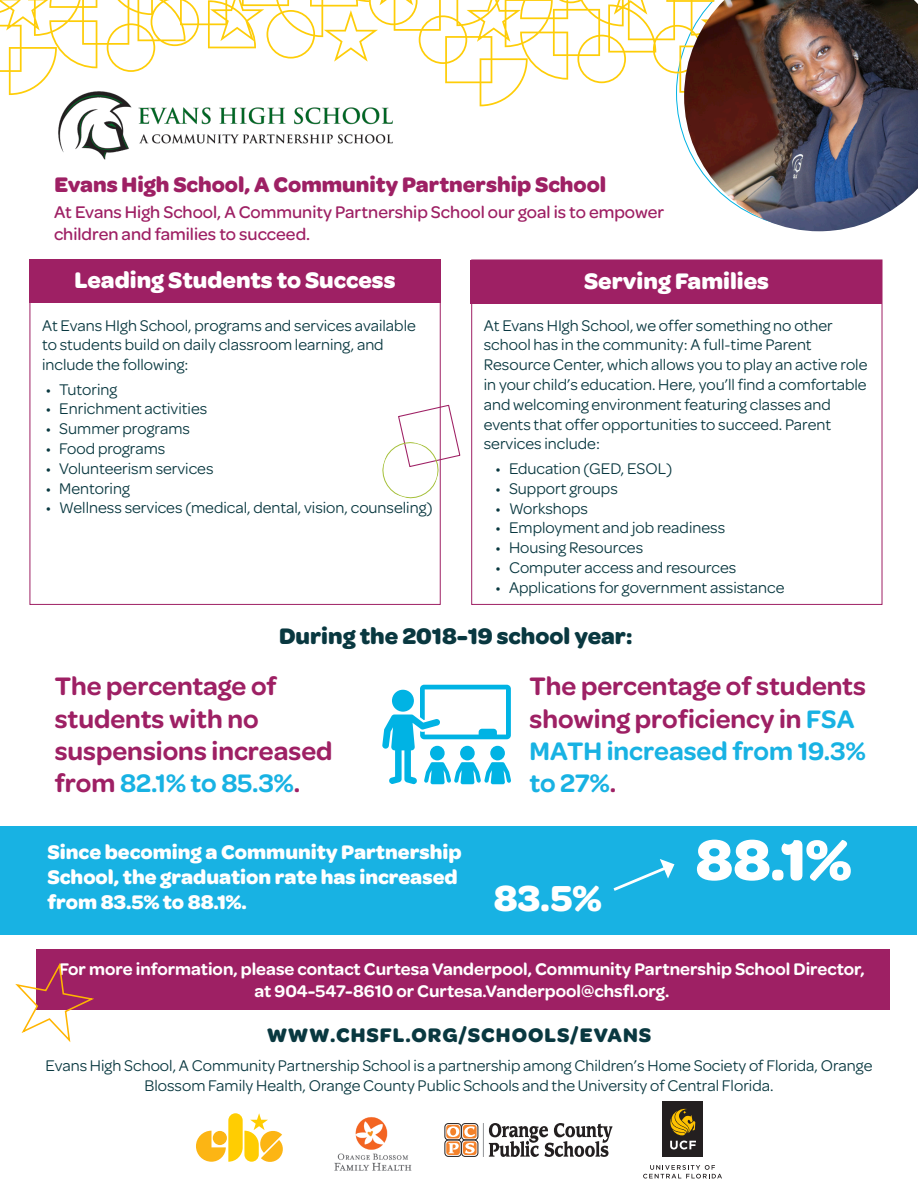
<style>
.page{position:relative;width:918px;height:1188px;background:#fff}
.page>*{position:absolute;margin:0;border:0;box-sizing:border-box;transform-origin:0 0}
.t1{font:700 60.75px "Omnes";color:#fff}
.t2{font:700 38.55px "Omnes";color:#fff}
.t3{font:600 27px/32.4px "Omnes";color:#9e2064}
.t4{font:700 24px "Omnes";color:#fff}
.t5{font:700 24px "Omnes";color:#093840}
.t6{font:700 22.5px "Omnes";color:#9e2064}
.t7{font:700 21px/25.2px "Omnes";color:#fff}
.t8{font:700 21px "Omnes";letter-spacing:.05em;color:#093840}
.t9{font:600 18px "Omnes";color:#fff}
.t10{font:500 18px/21.6px "Omnes";color:#9e2064}
.t11{font:16.5px/19.8px "Omnes";color:#093840}
.s1{color:#18b2e3}
</style>
<div class="page">
<div style="left:1px;top:826px;width:916px;height:109px;background:#18b2e3"></div>
<svg style="left:0;top:0;width:684px;height:125px"></svg>
<svg style="left:324px;top:10px;width:54px;height:52px"></svg>
<img style="left:684px;top:0;width:234px;height:231px">
<div style="left:36px;top:950px;width:853px;height:60px;background:#9e2064"></div>
<svg style="left:15px;top:963px;width:79px;height:79px"></svg>
<div style="left:29px;top:259px;width:412px;height:43px;background:#9e2064"></div>
<div style="left:471px;top:260px;width:411px;height:43px;background:#9e2064"></div>
<div style="left:471px;top:260px;width:411px;height:345px;border:1px solid #9e2064"></div>
<svg style="left:382px;top:404px;width:79px;height:97px"></svg>
<svg style="left:196px;top:1113px;width:87px;height:49px"></svg>
<div style="left:662px;top:1101px;width:41px;height:56px;background:#231f20"></div>
<svg style="left:670px;top:1141px;width:26px;height:8px"></svg>
<svg style="left:670px;top:1108px;width:25px;height:27px"></svg>
<svg style="left:643px;top:1165px;width:79px;height:14px"></svg>
<div style="left:444px;top:1123px;width:18px;height:17px;border:1px solid #231f20;border-radius:3px"></div>
<svg style="left:446px;top:1125px;width:14px;height:13px"></svg>
<div style="left:462px;top:1124px;width:16px;height:16px;background:#fef5ef;border-radius:3px"></div>
<div style="left:461px;top:1123px;width:17px;height:17px;border:1px solid #231f20;border-radius:3px"></div>
<div style="left:463px;top:1125px;width:14px;height:14px;background:#f4822b;border-radius:3px"></div>
<div style="left:445px;top:1140px;width:16px;height:16px;background:#f7f6f5;border-radius:3px"></div>
<div style="left:444px;top:1140px;width:18px;height:17px;border:1px solid #231f20;border-radius:3px"></div>
<svg style="left:446px;top:1141px;width:14px;height:14px"></svg>
<div style="left:462px;top:1140px;width:16px;height:16px;background:#fefaf7;border-radius:3px"></div>
<div style="left:461px;top:1140px;width:17px;height:17px;border:1px solid #231f20;border-radius:3px"></div>
<div style="left:463px;top:1141px;width:14px;height:14px;background:#f4822b;border-radius:3px"></div>
<svg style="left:447px;top:1126px;width:28px;height:11px"></svg>
<svg style="left:449px;top:1143px;width:10px;height:10px"></svg>
<svg style="left:465px;top:1143px;width:10px;height:11px"></svg>
<hr style="left:483px;top:1123px;width:1px;height:34px;background:#929497">
<svg style="left:489px;top:1123px;width:123px;height:34px"></svg>
<img style="left:334px;top:1117px;width:78px;height:54px">
<img style="left:54px;top:86px;width:342px;height:74px">
<svg style="left:382px;top:685px;width:129px;height:99px"></svg>
<svg style="left:613px;top:859px;width:61px;height:32px"></svg>
<p class="t6" style="left:54px;top:167px;width:554px">Evans High School, A Community Partnership School</p>
<p class="t10" style="left:54px;top:200px;width:612px">At Evans High School, A Community Partnership School our goal is to empower children and families to succeed.</p>
<p class="t4" style="left:75px;top:262px;width:323px">Leading Students to Success</p>
<p class="t11" style="left:42px;top:314px;width:375px">At Evans HIgh School, programs and services available to students build on daily classroom learning, and include the following:</p>
<p class="t11" style="left:46px;top:378px;width:73px">• Tutoring</p>
<p class="t11" style="left:46px;top:398px;width:163px">• Enrichment activities</p>
<p class="t11" style="left:46px;top:418px;width:146px">• Summer programs</p>
<p class="t11" style="left:46px;top:438px;width:121px">• Food programs</p>
<p class="t11" style="left:46px;top:458px;width:169px">• Volunteerism services</p>
<p class="t11" style="left:46px;top:477px;width:86px">• Mentoring</p>
<p class="t11" style="left:46px;top:497px;width:388px">• Wellness services (medical, dental, vision, counseling)</p>
<p class="t4" style="left:584px;top:263px;width:186px">Serving Families</p>
<p class="t11" style="left:484px;top:314px;width:385px">At Evans HIgh School, we offer something no other school has in the community: A full-time Parent Resource Center, which allows you to play an active role in your child’s education. Here, you’ll find a comfortable and welcoming environment featuring classes and events that offer opportunities to succeed. Parent services include:</p>
<p class="t11" style="left:496px;top:458px;width:178px">• Education (GED, ESOL)</p>
<p class="t11" style="left:496px;top:478px;width:124px">• Support groups</p>
<p class="t11" style="left:496px;top:497px;width:94px">• Workshops</p>
<p class="t11" style="left:496px;top:517px;width:231px">• Employment and job readiness</p>
<p class="t11" style="left:496px;top:537px;width:149px">• Housing Resources</p>
<p class="t11" style="left:496px;top:557px;width:242px">• Computer access and resources</p>
<p class="t11" style="left:496px;top:577px;width:290px">• Applications for government assistance</p>
<p class="t5" style="left:279px;top:619px;width:355px">During the 2018-19 school year:</p>
<p class="t3" style="left:55px;top:669px;width:279px">The percentage of students with no suspensions increased from <span class="s1">82.1% to 85.3%</span>.</p>
<p class="t3" style="left:530px;top:669px;width:338px">The percentage of students showing proficiency in <span class="s1">FSA<br>MATH increased from 19.3% to 27%</span>.</p>
<p class="t7" style="left:48px;top:838px;width:416px">Since becoming a Community Partnership<br>School, the graduation rate has increased from 83.5% to 88.1%.</p>
<p class="t2" style="left:494px;top:869px;width:109px">83.5%</p>
<p class="t1" style="left:696px;top:815px;width:157px">88.1%</p>
<p class="t9" style="left:59px;top:956px;width:807px">For more information, please contact Curtesa Vanderpool, Community Partnership School Director,</p>
<p class="t9" style="left:255px;top:978px;width:416px">at 904-547-8610 or Curtesa.Vanderpool@chsfl.org.</p>
<p class="t8" style="left:267px;top:1020px;width:386px">WWW.CHSFL.ORG/SCHOOLS/EVANS</p>
<p class="t11" style="left:46px;top:1055px;width:828px;text-align:center">Evans High School, A Community Partnership School is a partnership among Children’s Home Society of Florida, Orange<br>Blossom Family Health, Orange County Public Schools and the University of Central Florida.</p>
</div>
